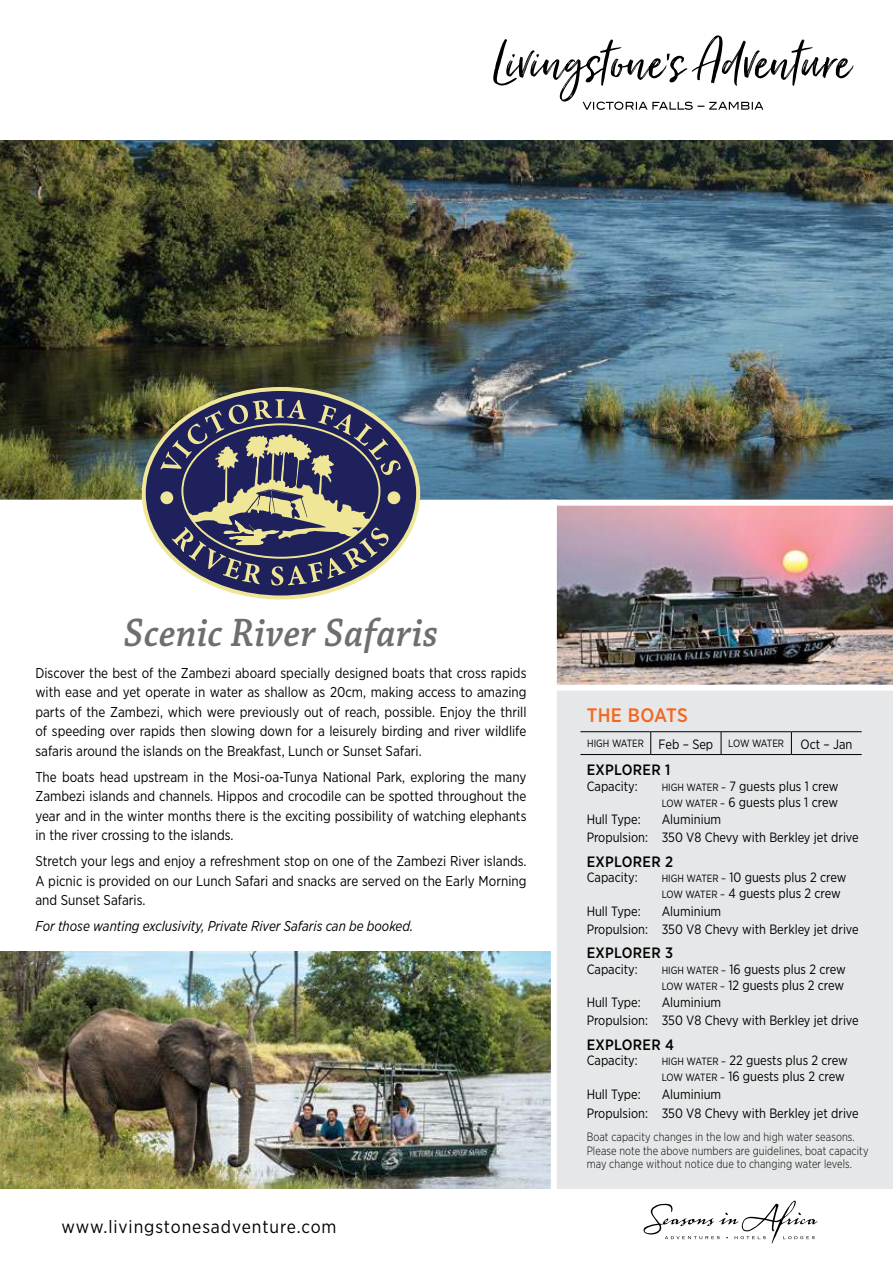
<style>
.page{position:relative;width:893px;height:1263px;background:#fff}
.page>*{position:absolute;margin:0;border:0;box-sizing:border-box;transform-origin:0 0}
.t1{font:italic 600 41.85px "Chaparral Pro";letter-spacing:.01em;color:#6d6e70;scale:.91 1}
.t2{font:500 19.5px "Gotham Narrow";letter-spacing:.015em;color:#f26721}
.t3{font:18px "Gotham Narrow";letter-spacing:.05em;color:#000}
.t4{font:500 15px "Gotham Narrow";letter-spacing:.02em;color:#000}
.t5{font:14.25px/19.5px "Gotham Narrow";color:#000;text-align:justify;scale:.95 1}
.t6{font:italic 14.25px "Gotham Narrow";color:#000;scale:.95 1}
.t7{font:13.5px/15.8px "Gotham Narrow";color:#000;scale:.95 1}
.t8{font:300 12px/13.5px "Gotham Narrow";letter-spacing:.01em;color:#000;scale:.9 1}
.t9{font:10.5px "Gotham Narrow";color:#000;scale:.95 1}
.s1{font-size:13.5px}
.s2{font-size:10.5px}
</style>
<div class="page">
<img style="left:0;top:140px;width:893px;height:360px">
<img style="left:0;top:952px;width:551px;height:236px">
<img style="left:557px;top:506px;width:336px;height:179px">
<div style="left:554px;top:689px;width:339px;height:499px;background:#e6e7e8"></div>
<div style="left:551px;top:500px;width:6px;height:695px;background:#fff"></div>
<svg style="left:493px;top:35px;width:360px;height:75px"></svg>
<svg style="left:144px;top:389px;width:274px;height:208px;background:#484866"></svg>
<svg style="left:160px;top:399px;width:241px;height:187px;background:#5f5f70"></svg>
<svg style="left:644px;top:1200px;width:173px;height:43px"></svg>
<div style="left:551px;top:685px;width:342px;height:6px;background:#fff"></div>
<hr style="left:580px;top:731px;width:71px;height:1px;background:#000">
<hr style="left:651px;top:731px;width:70px;height:1px;background:#000">
<svg style="left:650px;top:732px;width:1px;height:22px"></svg>
<hr style="left:721px;top:731px;width:70px;height:1px;background:#000">
<svg style="left:721px;top:732px;width:1px;height:22px"></svg>
<hr style="left:791px;top:731px;width:71px;height:1px;background:#000">
<svg style="left:791px;top:732px;width:1px;height:22px"></svg>
<hr style="left:580px;top:754px;width:71px;height:1px;background:#000">
<hr style="left:651px;top:754px;width:70px;height:1px;background:#000">
<hr style="left:721px;top:754px;width:70px;height:1px;background:#000">
<hr style="left:791px;top:754px;width:71px;height:1px;background:#000">
<h1 class="t1" style="left:124px;top:616px;width:347px">Scenic River Safaris</h1>
<p class="t5" style="left:35px;top:664px;width:518px">Discover the best of the Zambezi aboard specially designed boats that cross rapids with ease and yet operate in water as shallow as 20cm, making access to amazing parts of the Zambezi, which were previously out of reach, possible. Enjoy the thrill of speeding over rapids then slowing down for a leisurely birding and river wildlife safaris around the islands on the Breakfast, Lunch or Sunset Safari.</p>
<p class="t5" style="left:35px;top:768px;width:518px">The boats head upstream in the Mosi-oa-Tunya National Park, exploring the many Zambezi islands and channels. Hippos and crocodile can be spotted throughout the year and in the winter months there is the exciting possibility of watching elephants in the river crossing to the islands.</p>
<p class="t5" style="left:35px;top:852px;width:518px">Stretch your legs and enjoy a refreshment stop on one of the Zambezi River islands.<br>A picnic is provided on our Lunch Safari and snacks are served on the Early Morning and Sunset Safaris.</p>
<p class="t6" style="left:35px;top:920px;width:399px">For those wanting exclusivity, Private River Safaris can be booked.</p>
<p class="t3" style="left:62px;top:1218px;width:276px">www.livingstonesadventure.com</p>
<h2 class="t2" style="left:587px;top:706px;width:103px">THE BOATS</h2>
<p class="t9" style="left:587px;top:739px;width:281px">HIGH WATER <span class="s1">Feb – Sep</span> LOW WATER <span class="s1">Oct – Jan</span></p>
<p class="t4" style="left:587px;top:763px;width:85px">EXPLORER 1</p>
<p class="t7" style="left:587px;top:779px;width:55px">Capacity:</p>
<p class="t7" style="left:662px;top:779px;width:188px"><span class="s2">HIGH WATER –</span> 7 guests plus 1 crew<br><span class="s2">LOW WATER –</span> 6 guests plus 1 crew</p>
<p class="t7" style="left:587px;top:812px;width:58px">Hull Type:</p>
<p class="t7" style="left:587px;top:811px;width:288px;line-height:17.9px;text-indent:75px">Aluminium<br>Propulsion: 350 V8 Chevy with Berkley jet drive</p>
<p class="t4" style="left:587px;top:854px;width:88px">EXPLORER 2</p>
<p class="t7" style="left:587px;top:870px;width:55px">Capacity:</p>
<p class="t7" style="left:662px;top:870px;width:196px"><span class="s2">HIGH WATER –</span> 10 guests plus 2 crew<br><span class="s2">LOW WATER –</span> 4 guests plus 2 crew</p>
<p class="t7" style="left:587px;top:904px;width:58px">Hull Type:</p>
<p class="t7" style="left:587px;top:903px;width:288px;line-height:17.9px;text-indent:75px">Aluminium<br>Propulsion: 350 V8 Chevy with Berkley jet drive</p>
<p class="t4" style="left:587px;top:946px;width:88px">EXPLORER 3</p>
<p class="t7" style="left:587px;top:962px;width:55px">Capacity:</p>
<p class="t7" style="left:662px;top:962px;width:195px"><span class="s2">HIGH WATER –</span> 16 guests plus 2 crew<br><span class="s2">LOW WATER –</span> 12 guests plus 2 crew</p>
<p class="t7" style="left:587px;top:995px;width:58px">Hull Type:</p>
<p class="t7" style="left:587px;top:994px;width:288px;line-height:17.9px;text-indent:75px">Aluminium<br>Propulsion: 350 V8 Chevy with Berkley jet drive</p>
<p class="t4" style="left:587px;top:1037px;width:89px">EXPLORER 4</p>
<p class="t7" style="left:587px;top:1053px;width:55px">Capacity:</p>
<p class="t7" style="left:662px;top:1053px;width:197px"><span class="s2">HIGH WATER –</span> 22 guests plus 2 crew<br><span class="s2">LOW WATER –</span> 16 guests plus 2 crew</p>
<p class="t7" style="left:587px;top:1087px;width:58px">Hull Type:</p>
<p class="t7" style="left:587px;top:1085px;width:288px;line-height:18.6px;text-indent:75px">Aluminium<br>Propulsion: 350 V8 Chevy with Berkley jet drive</p>
<p class="t8" style="left:587px;top:1131px;width:315px">Boat capacity changes in the low and high water seasons.<br>Please note the above numbers are guidelines, boat capacity may change without notice due to changing water levels.</p>
</div>
